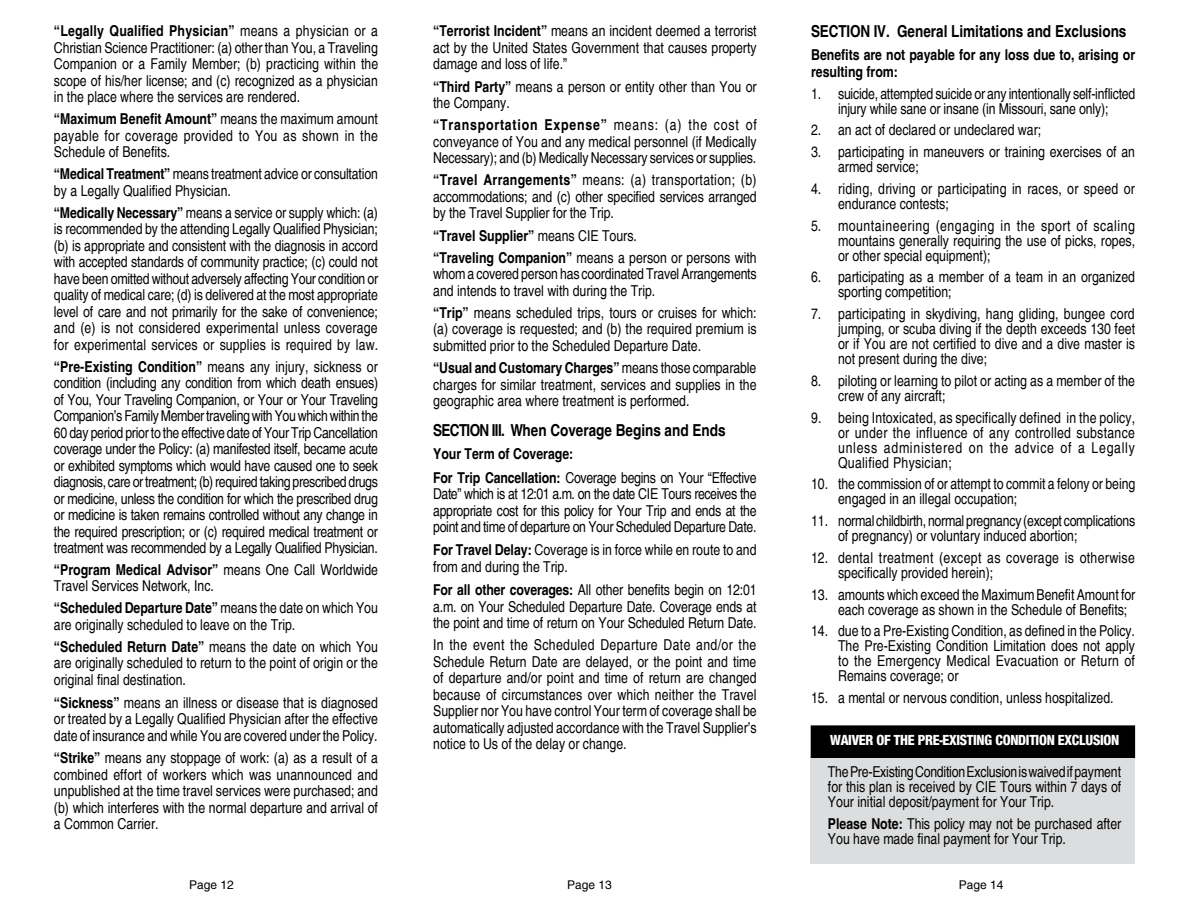
<style>
.page{position:relative;width:1188px;height:918px;background:#fff}
.page>*{position:absolute;margin:0;border:0;box-sizing:border-box;transform-origin:0 0}
.t1{font:700 condensed 16.5px "Helvetica";color:#000}
.t2{font:condensed 15px/16.5px "Helvetica";color:#000;text-align:justify}
.t3{font:700 condensed 15px/23.2px "Helvetica";color:#000}
.t4{font:condensed 15px/15px "Helvetica";letter-spacing:.02em;color:#000}
.t5{font:15px "Nimbus San Nov T Heav Cond";letter-spacing:-.02em;color:#fff}
.t6{font:12px "Helvetica";color:#000}
.s1{font-weight:700}
.s2{font-weight:400}
</style>
<div class="page">
<div style="left:811px;top:726px;width:323px;height:32px;background:#000"></div>
<div style="left:811px;top:725px;width:324px;height:33px;border:2px solid #000"></div>
<div style="left:811px;top:758px;width:324px;height:106px;background:#dcddde"></div>
<p class="t2" style="left:54px;top:23px;width:326px"><span class="s1">“Legally Qualified Physician”</span> means a physician or a Christian Science Practitioner: (a) other than You, a Traveling Companion or a Family Member; (b) practicing within the scope of his/her license; and (c) recognized as a physician in the place where the services are rendered.</p>
<p class="t2" style="left:54px;top:110px;width:326px"><span class="s1">“Maximum Benefit Amount”</span> means the maximum amount payable for coverage provided to You as shown in the Schedule of Benefits.</p>
<p class="t2" style="left:54px;top:165px;width:325px"><span class="s1">“Medical Treatment”</span> means treatment advice or consultation by a Legally Qualified Physician.</p>
<p class="t2" style="left:54px;top:204px;width:326px"><span class="s1">“Medically Necessary”</span> means a service or supply which: (a) is recommended by the attending Legally Qualified Physician; (b) is appropriate and consistent with the diagnosis in accord with accepted standards of community practice; (c) could not have been omitted without adversely affecting Your condition or quality of medical care; (d) is delivered at the most appropriate level of care and not primarily for the sake of convenience; and (e) is not considered experimental unless coverage for experimental services or supplies is required by law.</p>
<p class="t2" style="left:54px;top:358px;width:326px"><span class="s1">“Pre-Existing Condition”</span> means any injury, sickness or condition (including any condition from which death ensues) of You, Your Traveling Companion, or Your or Your Traveling Companion’s Family Member traveling with You which within the 60 day period prior to the effective date of Your Trip Cancellation coverage under the Policy: (a) manifested itself, became acute or exhibited symptoms which would have caused one to seek diagnosis, care or treatment; (b) required taking prescribed drugs or medicine, unless the condition for which the prescribed drug or medicine is taken remains controlled without any change in the required prescription; or (c) required medical treatment or treatment was recommended by a Legally Qualified Physician.</p>
<p class="t2" style="left:54px;top:561px;width:326px"><span class="s1">“Program Medical Advisor”</span> means One Call Worldwide<br>Travel Services Network, Inc.</p>
<p class="t2" style="left:54px;top:599px;width:325px"><span class="s1">“Scheduled Departure Date”</span> means the date on which You are originally scheduled to leave on the Trip.</p>
<p class="t2" style="left:54px;top:638px;width:326px"><span class="s1">“Scheduled Return Date”</span> means the date on which You are originally scheduled to return to the point of origin or the original final destination.</p>
<p class="t2" style="left:54px;top:694px;width:326px"><span class="s1">“Sickness”</span> means an illness or disease that is diagnosed or treated by a Legally Qualified Physician after the effective date of insurance and while You are covered under the Policy.</p>
<p class="t2" style="left:54px;top:749px;width:326px"><span class="s1">“Strike”</span> means any stoppage of work: (a) as a result of a combined effort of workers which was unannounced and unpublished at the time travel services were purchased; and (b) which interferes with the normal departure and arrival of a Common Carrier.</p>
<p class="t2" style="left:433px;top:23px;width:325px"><span class="s1">“Terrorist Incident”</span> means an incident deemed a terrorist act by the United States Government that causes property damage and loss of life.”</p>
<p class="t2" style="left:433px;top:78px;width:325px"><span class="s1">“Third Party”</span> means a person or entity other than You or the Company.</p>
<p class="t2" style="left:433px;top:116px;width:325px"><span class="s1">“Transportation Expense”</span> means: (a) the cost of conveyance of You and any medical personnel (if Medically Necessary); and (b) Medically Necessary services or supplies.</p>
<p class="t2" style="left:433px;top:172px;width:325px"><span class="s1">“Travel Arrangements”</span> means: (a) transportation; (b) accommodations; and (c) other specified services arranged by the Travel Supplier for the Trip.</p>
<p class="t2" style="left:433px;top:224px;width:325px;line-height:22.2px"><span class="s1">“Travel Supplier”</span> means CIE Tours.<br><span class="s1">“Traveling Companion”</span> means a person or persons with</p>
<p class="t2" style="left:433px;top:265px;width:325px">whom a covered person has coordinated Travel Arrangements and intends to travel with during the Trip.</p>
<p class="t2" style="left:433px;top:304px;width:325px"><span class="s1">“Trip”</span> means scheduled trips, tours or cruises for which: (a) coverage is requested; and (b) the required premium is submitted prior to the Scheduled Departure Date.</p>
<p class="t2" style="left:433px;top:359px;width:325px"><span class="s1">“Usual and Customary Charges”</span> means those comparable charges for similar treatment, services and supplies in the geographic area where treatment is performed.</p>
<p class="t1" style="left:433px;top:419px;width:294px">SECTION III. When Coverage Begins and Ends</p>
<p class="t3" style="left:433px;top:442px;width:325px">Your Term of Coverage:<br>For Trip Cancellation: <span class="s2">Coverage begins on Your “Effective</span></p>
<p class="t2" style="left:433px;top:485px;width:325px">Date” which is at 12:01 a.m. on the date CIE Tours receives the appropriate cost for this policy for Your Trip and ends at the point and time of departure on Your Scheduled Departure Date.</p>
<p class="t2" style="left:433px;top:541px;width:325px"><span class="s1">For Travel Delay:</span> Coverage is in force while en route to and from and during the Trip.</p>
<p class="t2" style="left:433px;top:581px;width:325px"><span class="s1">For all other coverages:</span> All other benefits begin on 12:01 a.m. on Your Scheduled Departure Date. Coverage ends at the point and time of return on Your Scheduled Return Date.</p>
<p class="t2" style="left:433px;top:636px;width:325px">In the event the Scheduled Departure Date and/or the Schedule Return Date are delayed, or the point and time of departure and/or point and time of return are changed because of circumstances over which neither the Travel Supplier nor You have control Your term of coverage shall be automatically adjusted accordance with the Travel Supplier’s notice to Us of the delay or change.</p>
<p class="t1" style="left:811px;top:20px;width:317px">SECTION IV. General Limitations and Exclusions</p>
<p class="t3" style="left:811px;top:46px;width:326px;line-height:16.5px">Benefits are not payable for any loss due to, arising or resulting from:</p>
<p class="t2" style="left:811px;top:85px;width:326px;line-height:15px;text-align:center">1. suicide, attempted suicide or any intentionally self-inflicted injury while sane or insane (in Missouri, sane only);</p>
<p class="t2" style="left:811px;top:121px;width:232px">2. an act of declared or undeclared war;</p>
<p class="t2" style="left:838px;top:144px;width:298px;line-height:15px;text-indent:-27px">3. participating in maneuvers or training exercises of an armed service;</p>
<p class="t2" style="left:838px;top:181px;width:298px;line-height:15px;text-indent:-27px">4. riding, driving or participating in races, or speed or endurance contests;</p>
<p class="t2" style="left:838px;top:217px;width:298px;line-height:15px;text-indent:-27px">5. mountaineering (engaging in the sport of scaling mountains generally requiring the use of picks, ropes, or other special equipment);</p>
<p class="t2" style="left:838px;top:269px;width:298px;line-height:15px;text-indent:-27px">6. participating as a member of a team in an organized sporting competition;</p>
<p class="t2" style="left:838px;top:306px;width:298px;line-height:15px;text-indent:-27px">7. participating in skydiving, hang gliding, bungee cord jumping, or scuba diving if the depth exceeds 130 feet or if You are not certified to dive and a dive master is not present during the dive;</p>
<p class="t2" style="left:838px;top:373px;width:299px;line-height:15px;text-indent:-27px">8. piloting or learning to pilot or acting as a member of the crew of any aircraft;</p>
<p class="t2" style="left:838px;top:409px;width:299px;line-height:15px;text-indent:-27px">9. being Intoxicated, as specifically defined in the policy, or under the influence of any controlled substance unless administered on the advice of a Legally Qualified Physician;</p>
<p class="t2" style="left:838px;top:476px;width:299px;line-height:15px;text-indent:-27px">10. the commission of or attempt to commit a felony or being engaged in an illegal occupation;</p>
<p class="t2" style="left:838px;top:513px;width:299px;line-height:15px;text-indent:-27px">11. normal childbirth, normal pregnancy (except complications of pregnancy) or voluntary induced abortion;</p>
<p class="t4" style="left:838px;top:550px;width:298px;text-indent:-27px">12. dental treatment (except as coverage is otherwise specifically provided herein);</p>
<p class="t2" style="left:838px;top:586px;width:299px;line-height:15px;text-indent:-27px">13. amounts which exceed the Maximum Benefit Amount for each coverage as shown in the Schedule of Benefits;</p>
<p class="t2" style="left:838px;top:623px;width:298px;line-height:15px;text-indent:-27px">14. due to a Pre-Existing Condition, as defined in the Policy.<br>The Pre-Existing Condition Limitation does not apply to the Emergency Medical Evacuation or Return of Remains coverage; or</p>
<p class="t2" style="left:811px;top:689px;width:304px">15. a mental or nervous condition, unless hospitalized.</p>
<p class="t5" style="left:830px;top:731px;width:18px">WAIVER</p>
<p class="t5" style="left:876px;top:731px;width:80px">OF THE PRE-EXISTING</p>
<p class="t5" style="left:995px;top:731px;width:15px">CONDITION</p>
<p class="t5" style="left:1058px;top:731px;width:15px">EXCLUSION</p>
<p class="t2" style="left:828px;top:764px;width:295px;line-height:15px">The Pre-Existing Condition Exclusion is waived if payment for this plan is received by CIE Tours within 7 days of Your initial deposit/payment for Your Trip.</p>
<p class="t2" style="left:828px;top:815px;width:295px;line-height:15px"><span class="s1">Please Note:</span> This policy may not be purchased after<br>You have made final payment for Your Trip.</p>
<p class="t6" style="left:189px;top:878px;width:46px">Page 12</p>
<p class="t6" style="left:567px;top:878px;width:46px">Page 13</p>
<p class="t6" style="left:959px;top:878px;width:46px">Page 14</p>
</div>
